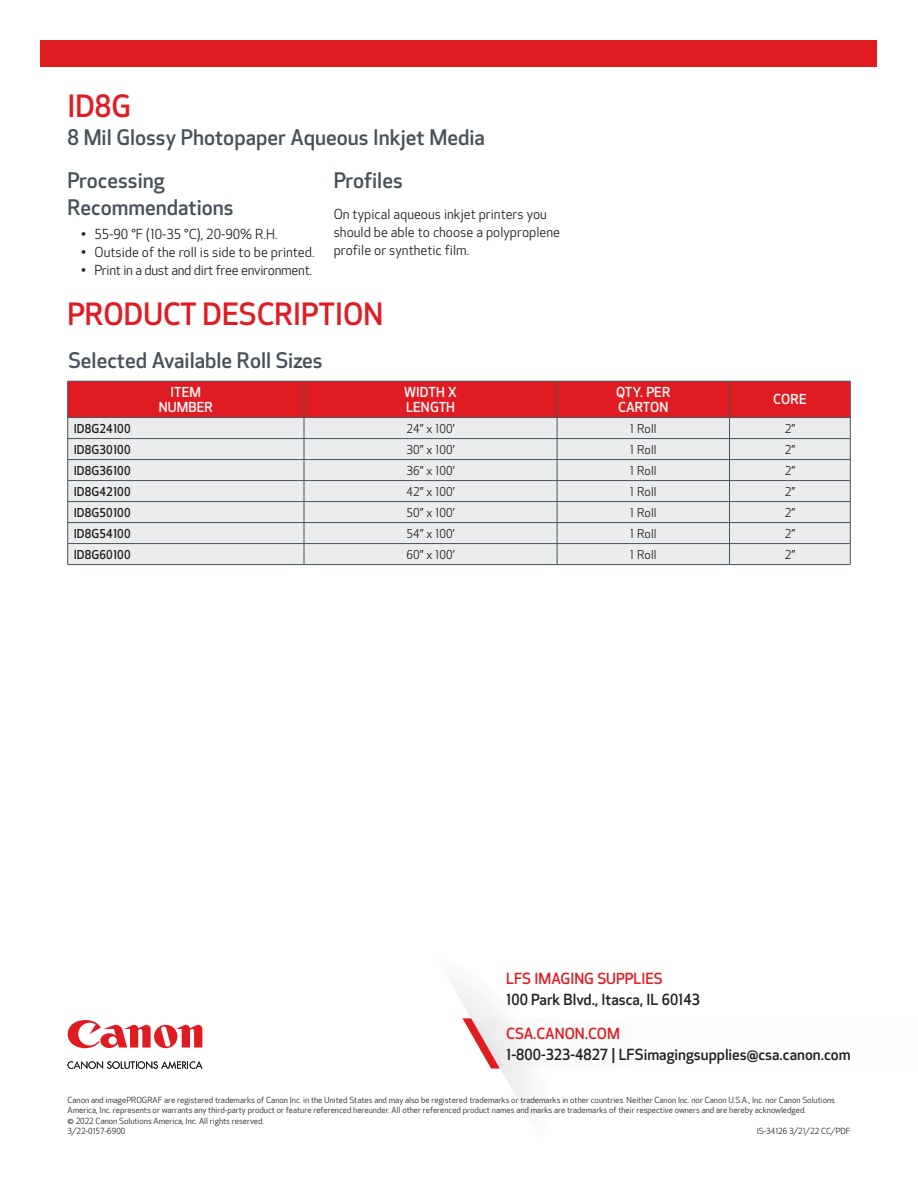
<style>
.page{position:relative;width:918px;height:1188px;background:#fff}
.page>*{position:absolute;margin:0;border:0;box-sizing:border-box;transform-origin:0 0}
._1st_Header{font:500 30px "Optic Sans 301";color:#e11b22}
._2nd_Header{font:500 21px/27px "Optic Sans 301";color:#48525a}
.Sub_Header{font:500 21px "Optic Sans 301";color:#48525a}
.CTA{font:500 15px "Optic Sans 301";color:#231f20}
.CTA-2{font:500 15px "Optic Sans 301";color:#e11b22}
._2nd_Header-2{font:13.5px/18px "Optic Sans 201";color:#231f20}
.Chart_Body_text_-_CW{font:500 13.5px/14.2px "Optic Sans 301";letter-spacing:.01em;color:#fff;text-align:center}
._2nd_Header-3{font:13.5px "Optic Sans 201";letter-spacing:-.02em;color:#231f20}
.Chart_Body_text_-_CW-2{font:12px "Optic Sans 201";letter-spacing:.01em;color:#231f20}
.Chart_Body_text_-_CW-3{font:500 12px "Optic Sans 301";letter-spacing:.01em;color:#231f20}
.Legal_Disclaimer{font:8.25px/10.5px "Optic Sans 201";color:#231f20}
</style>
<div class="page">
<svg style="left:462px;top:1018px;width:38px;height:51px"></svg>
<div style="left:40px;top:40px;width:838px;height:28px;background:#e11b22"></div>
<svg style="left:68px;top:1061px;width:134px;height:8px"></svg>
<svg style="left:68px;top:1020px;width:134px;height:28px"></svg>
<svg style="left:67px;top:381px;width:784px;height:183px;background:#e0bbbe"></svg>
<hr style="left:68px;top:564px;width:236px;height:1px;background:#48525a">
<hr style="left:304px;top:564px;width:253px;height:1px;background:#48525a">
<hr style="left:557px;top:564px;width:173px;height:1px;background:#48525a">
<hr style="left:730px;top:564px;width:121px;height:1px;background:#48525a">
<p class="_1st_Header" style="left:68px;top:89px;width:65px">ID8G</p>
<p class="Sub_Header" style="left:68px;top:125px;width:419px">8 Mil Glossy Photopaper Aqueous Inkjet Media</p>
<p class="_2nd_Header" style="left:68px;top:167px;width:168px">Processing<br>Recommendations</p>
<p class="_2nd_Header-2" style="left:81px;top:226px;width:198px">• 55-90 °F (10-35 °C), 20-90% R.H.</p>
<p class="_2nd_Header-2" style="left:81px;top:244px;width:235px">• Outside of the roll is side to be printed.</p>
<p class="_2nd_Header-3" style="left:81px;top:263px;width:233px">• Print in a dust and dirt free environment.</p>
<p class="_2nd_Header" style="left:334px;top:167px;width:71px">Profiles</p>
<p class="_2nd_Header-2" style="left:334px;top:206px;width:228px">On typical aqueous inkjet printers you should be able to choose a polyproplene profile or synthetic film.</p>
<p class="_1st_Header" style="left:68px;top:297px;width:317px">PRODUCT DESCRIPTION</p>
<p class="_2nd_Header" style="left:68px;top:347px;width:256px">Selected Available Roll Sizes</p>
<p class="Chart_Body_text_-_CW" style="left:159px;top:386px;width:56px">ITEM<br>NUMBER</p>
<p class="Chart_Body_text_-_CW" style="left:404px;top:386px;width:54px">WIDTH X</p>
<p class="Chart_Body_text_-_CW" style="left:406px;top:400px;width:51px">LENGTH</p>
<p class="Chart_Body_text_-_CW" style="left:616px;top:386px;width:56px">QTY. PER</p>
<p class="Chart_Body_text_-_CW" style="left:618px;top:400px;width:52px">CARTON</p>
<p class="Chart_Body_text_-_CW" style="left:773px;top:393px;width:35px">CORE</p>
<p class="Chart_Body_text_-_CW-3" style="left:74px;top:421px;width:58px">ID8G24100</p>
<p class="Chart_Body_text_-_CW-2" style="left:406px;top:422px;width:50px">24” x 100’</p>
<p class="Chart_Body_text_-_CW-2" style="left:630px;top:422px;width:28px">1 Roll</p>
<p class="Chart_Body_text_-_CW-2" style="left:785px;top:422px;width:12px">2”</p>
<p class="Chart_Body_text_-_CW-3" style="left:74px;top:442px;width:58px">ID8G30100</p>
<p class="Chart_Body_text_-_CW-2" style="left:406px;top:443px;width:50px">30” x 100’</p>
<p class="Chart_Body_text_-_CW-2" style="left:630px;top:443px;width:28px">1 Roll</p>
<p class="Chart_Body_text_-_CW-2" style="left:785px;top:443px;width:12px">2”</p>
<p class="Chart_Body_text_-_CW-3" style="left:74px;top:463px;width:58px">ID8G36100</p>
<p class="Chart_Body_text_-_CW-2" style="left:406px;top:464px;width:50px">36” x 100’</p>
<p class="Chart_Body_text_-_CW-2" style="left:630px;top:464px;width:28px">1 Roll</p>
<p class="Chart_Body_text_-_CW-2" style="left:785px;top:464px;width:12px">2”</p>
<p class="Chart_Body_text_-_CW-3" style="left:74px;top:484px;width:58px">ID8G42100</p>
<p class="Chart_Body_text_-_CW-2" style="left:406px;top:485px;width:50px">42” x 100’</p>
<p class="Chart_Body_text_-_CW-2" style="left:630px;top:485px;width:28px">1 Roll</p>
<p class="Chart_Body_text_-_CW-2" style="left:785px;top:485px;width:12px">2”</p>
<p class="Chart_Body_text_-_CW-3" style="left:74px;top:505px;width:58px">ID8G50100</p>
<p class="Chart_Body_text_-_CW-2" style="left:406px;top:506px;width:50px">50” x 100’</p>
<p class="Chart_Body_text_-_CW-2" style="left:630px;top:506px;width:28px">1 Roll</p>
<p class="Chart_Body_text_-_CW-2" style="left:785px;top:506px;width:12px">2”</p>
<p class="Chart_Body_text_-_CW-3" style="left:74px;top:526px;width:58px">ID8G54100</p>
<p class="Chart_Body_text_-_CW-2" style="left:406px;top:527px;width:50px">54” x 100’</p>
<p class="Chart_Body_text_-_CW-2" style="left:630px;top:527px;width:28px">1 Roll</p>
<p class="Chart_Body_text_-_CW-2" style="left:785px;top:527px;width:12px">2”</p>
<p class="Chart_Body_text_-_CW-3" style="left:74px;top:547px;width:58px">ID8G60100</p>
<p class="Chart_Body_text_-_CW-2" style="left:406px;top:548px;width:50px">60” x 100’</p>
<p class="Chart_Body_text_-_CW-2" style="left:630px;top:548px;width:28px">1 Roll</p>
<p class="Chart_Body_text_-_CW-2" style="left:785px;top:548px;width:12px">2”</p>
<p class="CTA-2" style="left:506px;top:970px;width:158px">LFS IMAGING SUPPLIES</p>
<p class="CTA" style="left:506px;top:991px;width:195px">100 Park Blvd., Itasca, IL 60143</p>
<p class="CTA-2" style="left:506px;top:1025px;width:115px">CSA.CANON.COM</p>
<p class="CTA" style="left:506px;top:1046px;width:346px">1-800-323-4827 | LFSimagingsupplies@csa.canon.com</p>
<p class="Legal_Disclaimer" style="left:68px;top:1095px;width:769px">Canon and imagePROGRAF are registered trademarks of Canon Inc. in the United States and may also be registered trademarks or trademarks in other countries. Neither Canon Inc. nor Canon U.S.A., Inc. nor Canon Solutions<br>America, Inc. represents or warrants any third-party product or feature referenced hereunder. All other referenced product names and marks are trademarks of their respective owners and are hereby acknowledged.</p>
<p class="Legal_Disclaimer" style="left:68px;top:1116px;width:198px">© 2022 Canon Solutions America, Inc. All rights reserved.</p>
<p class="Legal_Disclaimer" style="left:68px;top:1126px;width:59px">3/22-0157-6900</p>
<p class="Legal_Disclaimer" style="left:757px;top:1126px;width:95px">IS-34126 3/21/22 CC/PDF</p>
</div>
